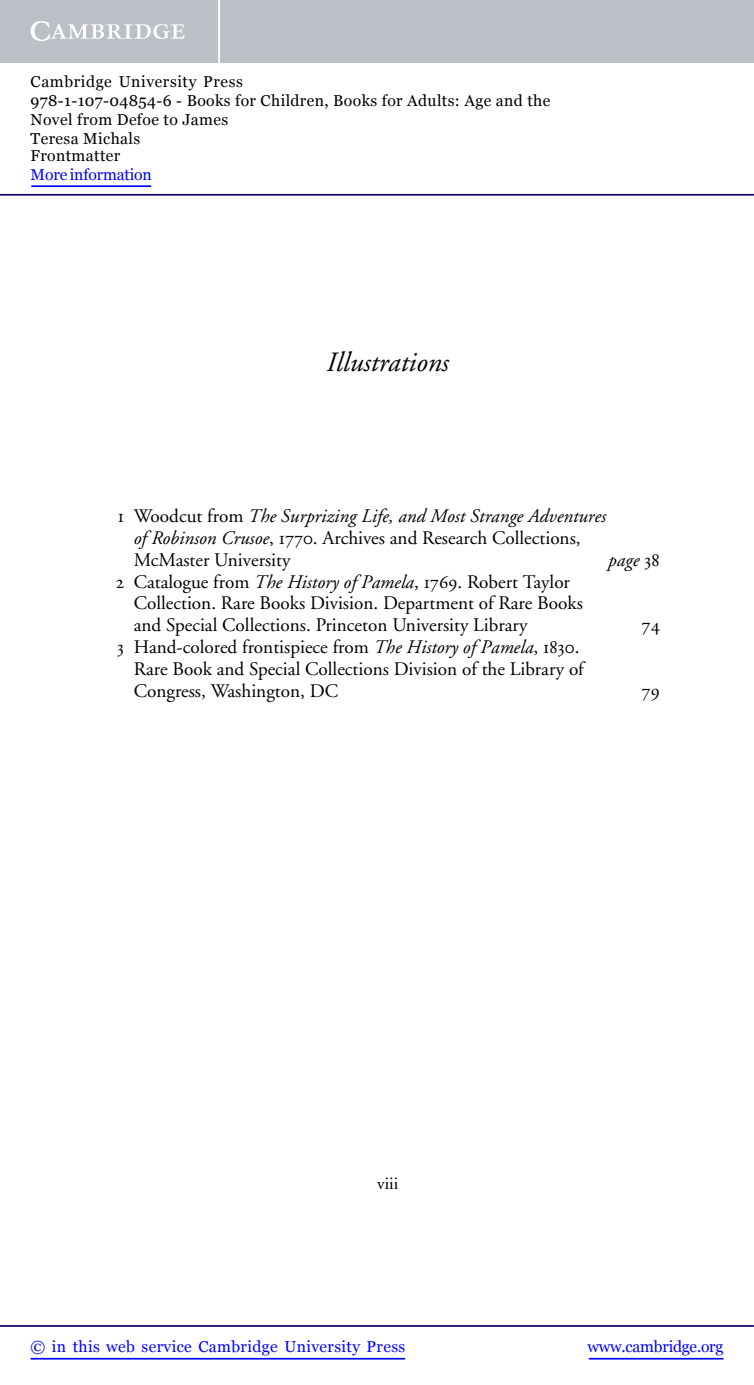
<style>
.page{position:relative;width:754px;height:1385px;background:#fff}
.page>*{position:absolute;margin:0;border:0;box-sizing:border-box;transform-origin:0 0}
.t1{font:27.82px "Adobe Garamond Italic Os F";color:#000}
.t2{font:19.25px/21.9px "Adobe Garamond";color:#000}
.t3{font:19.25px "Adobe Garamond Italic Os F";color:#000}
.t4{font:19.25px "Adobe Garamond Exp";color:#000}
.t5{font:17.5px "Adobe Garamond";color:#000}
.t6{font:15.75px/18.6px "Georgia";letter-spacing:.025em;color:#000}
.t7{font:15.75px "Georgia";letter-spacing:.025em;color:#00f}
.t8{font:15.75px "Georgia";letter-spacing:-.015em;color:#00f}
.t9{font:15.75px "Georgia";letter-spacing:-.01em;color:#00f}
.s1{font-family:"Adobe Garamond Exp"}
.s2{font-family:"Adobe Garamond"}
.s3{font-family:"Adobe Garamond Italic Os F"}
</style>
<div class="page">
<hr style="left:589px;top:1358px;width:134px;height:1px;background:#00f">
<hr style="left:0;top:1325px;width:754px;height:1px;background:#150666">
<hr style="left:31px;top:1358px;width:374px;height:1px;background:#00f">
<div style="left:0;top:0;width:754px;height:63px;background:#bac0c6"></div>
<svg style="left:31px;top:21px;width:154px;height:20px"></svg>
<hr style="left:218px;top:0;width:2px;height:63px;background:#fff">
<hr style="left:0;top:194px;width:754px;height:2px;background:#150666">
<hr style="left:31px;top:185px;width:120px;height:2px;background:#00f">
<p class="t6" style="left:31px;top:72px;width:521px">Cambridge University Press<br>978-1-107-04854-6 - Books for Children, Books for Adults: Age and the<br>Novel from Defoe to James<br>Teresa Michals<br>Frontmatter</p>
<p class="t9" style="left:31px;top:166px;width:123px">More information</p>
<h1 class="t1" style="left:326px;top:351px;width:124px">Illustrations</h1>
<p class="t3" style="left:118px;top:508px;width:490px"><span class="s1">1</span> <span class="s2">Woodcut from</span> The Surprizing Life, and Most Strange Adventures</p>
<p class="t2" style="left:134px;top:529px;width:448px"><span class="s3">of Robinson Crusoe</span>, <span class="s1">1770</span>. Archives and Research Collections,<br>McMaster University</p>
<p class="t3" style="left:608px;top:552px;width:53px">page <span class="s1">38</span></p>
<p class="t2" style="left:134px;top:572px;width:451px;text-indent:-18px"><span class="s1">2</span> Catalogue from <span class="s3">The History of Pamela</span>, <span class="s1">1769</span>. Robert Taylor<br>Collection. Rare Books Division. Department of Rare Books and Special Collections. Princeton University Library</p>
<p class="t2" style="left:134px;top:638px;width:452px;text-indent:-17px"><span class="s1">3</span> Hand-colored frontispiece from <span class="s3">The History of Pamela</span>, <span class="s1">1830</span>.<br>Rare Book and Special Collections Division of the Library of<br>Congress, Washington, DC</p>
<p class="t4" style="left:642px;top:617px;width:20px">74</p>
<p class="t4" style="left:642px;top:683px;width:20px">79</p>
<p class="t5" style="left:377px;top:1176px;width:22px">viii</p>
<p class="t7" style="left:31px;top:1337px;width:376px">© in this web service Cambridge University Press</p>
<p class="t8" style="left:588px;top:1337px;width:137px">www.cambridge.org</p>
</div>
